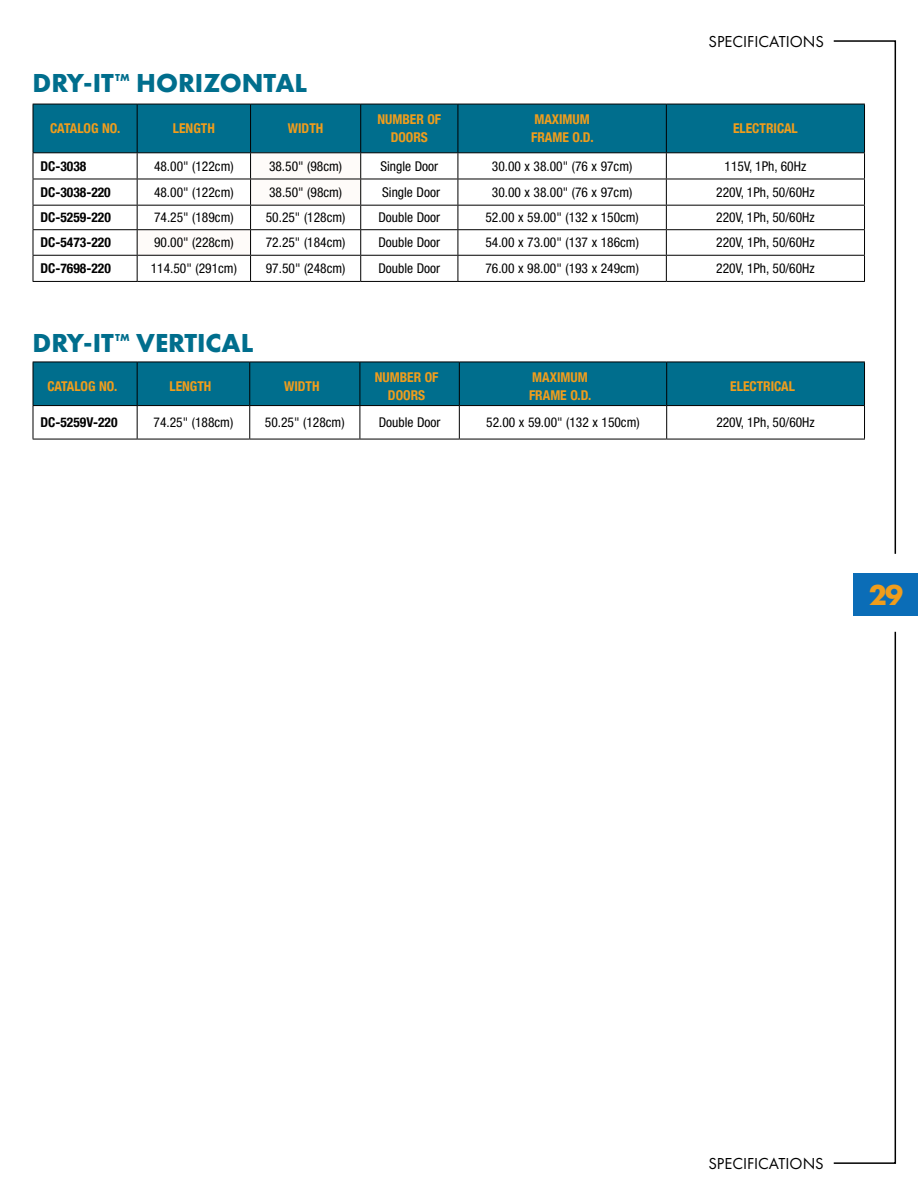
<style>
.page{position:relative;width:918px;height:1188px;background:#fff}
.page>*{position:absolute;margin:0;border:0;box-sizing:border-box;transform-origin:0 0}
.t1{font:700 30px "Futura PT";color:#f09d1c}
.t2{font:700 27px "Futura PT";color:#006e8d}
.t3{font:16.5px "Futura PT";color:#000}
.t4{font:condensed 13.5px "Helvetica Neue LT Std";color:#000}
.t5{font:700 condensed 13.5px/18px "Helvetica Neue LT Com";color:#f09d1c;text-align:center}
.t6{font:700 condensed 13.5px "Helvetica Neue LT Com";color:#000}
.t7{font:700 10.5px "Futura PT";color:#006e8d}
</style>
<div class="page">
<div style="left:853px;top:573px;width:65px;height:42px;background:#0b6db7"></div>
<svg style="left:833px;top:631px;width:64px;height:533px"></svg>
<svg style="left:33px;top:40px;width:864px;height:514px"></svg>
<hr style="left:33px;top:362px;width:104px;height:1px;background:#000">
<hr style="left:33px;top:362px;width:1px;height:43px;background:#000">
<hr style="left:137px;top:362px;width:113px;height:1px;background:#000">
<hr style="left:137px;top:362px;width:1px;height:43px;background:#000">
<hr style="left:250px;top:362px;width:110px;height:1px;background:#000">
<hr style="left:249px;top:362px;width:1px;height:43px;background:#000">
<hr style="left:360px;top:362px;width:99px;height:1px;background:#000">
<hr style="left:360px;top:362px;width:1px;height:43px;background:#000">
<hr style="left:459px;top:362px;width:208px;height:1px;background:#000">
<hr style="left:459px;top:362px;width:1px;height:43px;background:#000">
<hr style="left:667px;top:362px;width:198px;height:1px;background:#000">
<hr style="left:666px;top:362px;width:1px;height:43px;background:#000">
<hr style="left:864px;top:362px;width:1px;height:43px;background:#000">
<hr style="left:33px;top:405px;width:104px;height:1px;background:#000">
<hr style="left:33px;top:406px;width:1px;height:33px;background:#000">
<hr style="left:360px;top:405px;width:99px;height:1px;background:#000">
<hr style="left:459px;top:405px;width:208px;height:1px;background:#000">
<hr style="left:459px;top:406px;width:1px;height:33px;background:#000">
<hr style="left:667px;top:405px;width:198px;height:1px;background:#000">
<hr style="left:666px;top:406px;width:1px;height:33px;background:#000">
<hr style="left:864px;top:406px;width:1px;height:33px;background:#000">
<hr style="left:33px;top:439px;width:104px;height:1px;background:#000">
<hr style="left:360px;top:439px;width:99px;height:1px;background:#000">
<hr style="left:459px;top:439px;width:208px;height:1px;background:#000">
<hr style="left:667px;top:439px;width:198px;height:1px;background:#000">
<hr style="left:137px;top:405px;width:113px;height:1px;background:#000">
<hr style="left:137px;top:406px;width:1px;height:33px;background:#000">
<hr style="left:250px;top:405px;width:110px;height:1px;background:#000">
<hr style="left:249px;top:406px;width:1px;height:33px;background:#000">
<hr style="left:360px;top:406px;width:1px;height:33px;background:#000">
<hr style="left:137px;top:439px;width:113px;height:1px;background:#000">
<hr style="left:250px;top:439px;width:110px;height:1px;background:#000">
<h2 class="t2" style="left:33px;top:65px;width:83px">DRY-IT</h2>
<p class="t7" style="left:115px;top:71px;width:16px">TM</p>
<h2 class="t2" style="left:136px;top:65px;width:173px">HORIZONTAL</h2>
<p class="t3" style="left:709px;top:31px;width:117px">SPECIFICATIONS</p>
<p class="t5" style="left:50px;top:120px;width:72px">CATALOG NO.</p>
<p class="t5" style="left:173px;top:120px;width:43px">LENGTH</p>
<p class="t5" style="left:288px;top:120px;width:37px">WIDTH</p>
<p class="t5" style="left:377px;top:111px;width:65px">NUMBER OF<br>DOORS</p>
<p class="t5" style="left:531px;top:111px;width:64px;text-align:left">MAXIMUM<br>FRAME O.D.</p>
<p class="t5" style="left:733px;top:120px;width:66px">ELECTRICAL</p>
<p class="t6" style="left:40px;top:158px;width:47px">DC-3038</p>
<p class="t4" style="left:154px;top:158px;width:81px">48.00" (122cm)</p>
<p class="t4" style="left:269px;top:158px;width:75px">38.50" (98cm)</p>
<p class="t4" style="left:380px;top:158px;width:59px">Single Door</p>
<p class="t4" style="left:492px;top:158px;width:142px">30.00 x 38.00" (76 x 97cm)</p>
<p class="t4" style="left:725px;top:158px;width:83px">115V, 1Ph, 60Hz</p>
<p class="t6" style="left:40px;top:184px;width:72px">DC-3038-220</p>
<p class="t4" style="left:154px;top:184px;width:81px">48.00" (122cm)</p>
<p class="t4" style="left:269px;top:184px;width:75px">38.50" (98cm)</p>
<p class="t4" style="left:382px;top:184px;width:59px">Single Door</p>
<p class="t4" style="left:492px;top:184px;width:142px">30.00 x 38.00" (76 x 97cm)</p>
<p class="t4" style="left:716px;top:184px;width:100px">220V, 1Ph, 50/60Hz</p>
<p class="t6" style="left:40px;top:209px;width:72px">DC-5259-220</p>
<p class="t4" style="left:154px;top:210px;width:81px">74.25" (189cm)</p>
<p class="t4" style="left:266px;top:210px;width:81px">50.25" (128cm)</p>
<p class="t4" style="left:378px;top:210px;width:63px">Double Door</p>
<p class="t4" style="left:485px;top:210px;width:155px">52.00 x 59.00" (132 x 150cm)</p>
<p class="t4" style="left:716px;top:210px;width:100px">220V, 1Ph, 50/60Hz</p>
<p class="t6" style="left:40px;top:234px;width:72px">DC-5473-220</p>
<p class="t4" style="left:154px;top:235px;width:81px">90.00" (228cm)</p>
<p class="t4" style="left:266px;top:235px;width:81px">72.25" (184cm)</p>
<p class="t4" style="left:378px;top:235px;width:63px">Double Door</p>
<p class="t4" style="left:485px;top:235px;width:155px">54.00 x 73.00" (137 x 186cm)</p>
<p class="t4" style="left:716px;top:235px;width:100px">220V, 1Ph, 50/60Hz</p>
<p class="t6" style="left:40px;top:260px;width:72px">DC-7698-220</p>
<p class="t4" style="left:151px;top:261px;width:88px">114.50" (291cm)</p>
<p class="t4" style="left:266px;top:261px;width:81px">97.50" (248cm)</p>
<p class="t4" style="left:378px;top:261px;width:63px">Double Door</p>
<p class="t4" style="left:485px;top:261px;width:155px">76.00 x 98.00" (193 x 249cm)</p>
<p class="t4" style="left:716px;top:261px;width:100px">220V, 1Ph, 50/60Hz</p>
<h2 class="t2" style="left:33px;top:326px;width:83px">DRY-IT</h2>
<p class="t7" style="left:115px;top:331px;width:16px">TM</p>
<h2 class="t2" style="left:136px;top:326px;width:119px">VERTICAL</h2>
<p class="t5" style="left:47px;top:377px;width:72px">CATALOG NO.</p>
<p class="t5" style="left:169px;top:377px;width:43px">LENGTH</p>
<p class="t5" style="left:284px;top:377px;width:37px">WIDTH</p>
<p class="t5" style="left:375px;top:368px;width:65px">NUMBER OF<br>DOORS</p>
<p class="t5" style="left:529px;top:368px;width:64px;text-align:left">MAXIMUM<br>FRAME O.D.</p>
<p class="t5" style="left:730px;top:377px;width:66px">ELECTRICAL</p>
<p class="t6" style="left:40px;top:414px;width:79px">DC-5259V-220</p>
<p class="t4" style="left:154px;top:415px;width:81px">74.25" (188cm)</p>
<p class="t4" style="left:265px;top:415px;width:81px">50.25" (128cm)</p>
<p class="t4" style="left:379px;top:415px;width:63px">Double Door</p>
<p class="t4" style="left:486px;top:415px;width:155px">52.00 x 59.00" (132 x 150cm)</p>
<p class="t4" style="left:716px;top:415px;width:100px">220V, 1Ph, 50/60Hz</p>
<h1 class="t1" style="left:869px;top:576px;width:36px">29</h1>
<p class="t3" style="left:708px;top:1154px;width:117px">SPECIFICATIONS</p>
</div>
